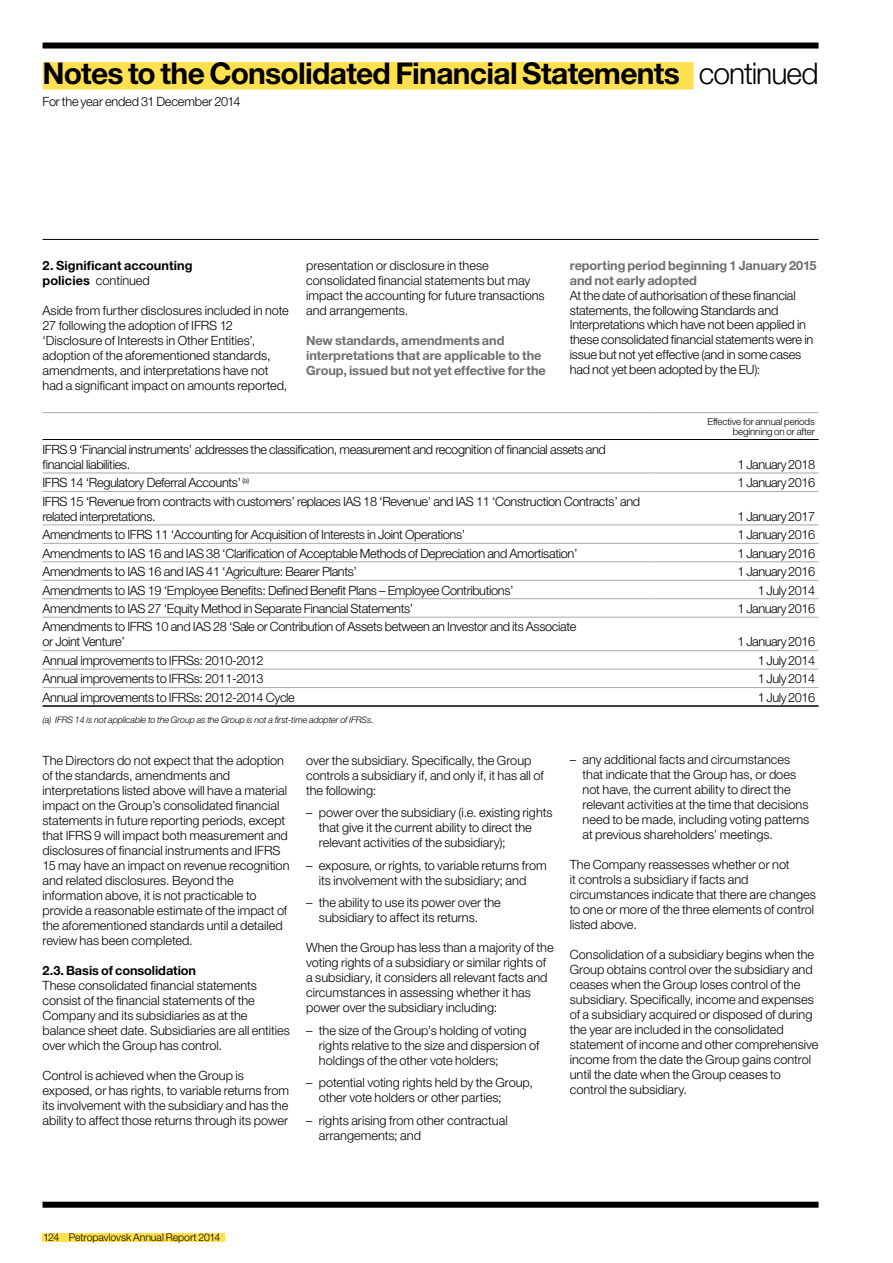
<style>
.page{position:relative;width:893px;height:1263px;background:#fff}
.page>*{position:absolute;margin:0;border:0;box-sizing:border-box;transform-origin:0 0}
.t1{font:700 30px "Helvetica Neue LT Std";letter-spacing:-.025em;color:#000}
.t2{font:300 12.75px/15px "Helvetica Neue LT Std";letter-spacing:-.005em;color:#000}
.t3{font:300 12.75px/15px "Helvetica Neue LT Std";letter-spacing:-.03em;color:#000}
.t4{font:300 12.75px "Helvetica Neue LT Std";letter-spacing:-.04em;color:#000}
.t5{font:700 12.75px/15px "Helvetica Neue LT Std";letter-spacing:-.005em;color:#6d6e71}
.t6{font:700 12.75px/15px "Helvetica Neue LT Std";letter-spacing:.005em;color:#000}
.t7{font:300 10.5px "Helvetica Neue LT Std";letter-spacing:-.005em;color:#000}
.t8{font:300 9.75px/10.5px "Helvetica Neue LT Std";letter-spacing:-.015em;color:#000;text-align:right}
.t9{font:italic 300 9px "Helvetica Neue LT Std";letter-spacing:-.015em;color:#000}
.s1{font-weight:300}
.s2{font-weight:700;color:#6d6e71}
.s3{font-weight:700}
</style>
<div class="page">
<div style="left:43px;top:43px;width:776px;height:6px;background:#000"></div>
<div style="left:43px;top:1202px;width:776px;height:6px;background:#000"></div>
<hr style="left:43px;top:239px;width:776px;height:1px;background:#000">
<div style="left:43px;top:1233px;width:182px;height:9px;background:#ffe14f"></div>
<div style="left:43px;top:62px;width:650px;height:28px;background:#ffe14f"></div>
<hr style="left:43px;top:473px;width:606px;height:1px;background:#a7a9ac">
<hr style="left:43px;top:491px;width:606px;height:1px;background:#a7a9ac">
<hr style="left:43px;top:525px;width:606px;height:1px;background:#a7a9ac">
<hr style="left:43px;top:543px;width:606px;height:1px;background:#a7a9ac">
<hr style="left:43px;top:561px;width:606px;height:1px;background:#a7a9ac">
<hr style="left:43px;top:580px;width:606px;height:1px;background:#a7a9ac">
<hr style="left:43px;top:598px;width:606px;height:1px;background:#a7a9ac">
<hr style="left:43px;top:617px;width:606px;height:1px;background:#a7a9ac">
<hr style="left:43px;top:650px;width:606px;height:1px;background:#a7a9ac">
<hr style="left:43px;top:669px;width:606px;height:1px;background:#a7a9ac">
<hr style="left:43px;top:687px;width:606px;height:1px;background:#a7a9ac">
<hr style="left:43px;top:439px;width:606px;height:1px;background:#000">
<hr style="left:649px;top:439px;width:170px;height:1px;background:#000">
<hr style="left:649px;top:473px;width:170px;height:1px;background:#a7a9ac">
<hr style="left:649px;top:491px;width:170px;height:1px;background:#a7a9ac">
<hr style="left:649px;top:525px;width:170px;height:1px;background:#a7a9ac">
<hr style="left:649px;top:543px;width:170px;height:1px;background:#a7a9ac">
<hr style="left:649px;top:561px;width:170px;height:1px;background:#a7a9ac">
<hr style="left:649px;top:580px;width:170px;height:1px;background:#a7a9ac">
<hr style="left:649px;top:598px;width:170px;height:1px;background:#a7a9ac">
<hr style="left:649px;top:617px;width:170px;height:1px;background:#a7a9ac">
<hr style="left:649px;top:650px;width:170px;height:1px;background:#a7a9ac">
<hr style="left:649px;top:669px;width:170px;height:1px;background:#a7a9ac">
<hr style="left:649px;top:687px;width:170px;height:1px;background:#a7a9ac">
<hr style="left:43px;top:705px;width:606px;height:2px;background:#000">
<hr style="left:649px;top:705px;width:170px;height:2px;background:#000">
<hr style="left:43px;top:412px;width:606px;height:1px;background:#a7a9ac">
<hr style="left:649px;top:412px;width:170px;height:1px;background:#a7a9ac">
<p class="t1" style="left:43px;top:54px;width:777px">Notes to the Consolidated Financial Statements <span class="s1">continued</span></p>
<p class="t2" style="left:43px;top:94px;width:199px">For the year ended 31 December 2014</p>
<p class="t6" style="left:43px;top:257px;width:152px">2. Significant accounting policies <span class="s1">continued</span></p>
<p class="t2" style="left:43px;top:302px;width:248px">Aside from further disclosures included in note 27 following the adoption of IFRS 12 ‘Disclosure of Interests in Other Entities’, adoption of the aforementioned standards, amendments, and interpretations have not had a significant impact on amounts reported,</p>
<p class="t2" style="left:306px;top:257px;width:240px">presentation or disclosure in these consolidated financial statements but may impact the accounting for future transactions and arrangements.</p>
<p class="t5" style="left:306px;top:332px;width:241px">New standards, amendments and interpretations that are applicable to the<br>Group, issued but not yet effective for the</p>
<p class="t2" style="left:570px;top:257px;width:248px"><span class="s2">reporting period beginning 1 January 2015 and not early adopted<br></span>At the date of authorisation of these financial statements, the following Standards and Interpretations which have not been applied in these consolidated financial statements were in issue but not yet effective (and in some cases had not yet been adopted by the EU):</p>
<p class="t8" style="left:707px;top:416px;width:109px">Effective for annual periods beginning on or after</p>
<p class="t3" style="left:43px;top:441px;width:565px">IFRS 9 ‘Financial instruments’ addresses the classification, measurement and recognition of financial assets and financial liabilities.</p>
<p class="t4" style="left:738px;top:456px;width:79px">1 January 2018</p>
<p class="t3" style="left:43px;top:475px;width:208px">IFRS 14 ‘Regulatory Deferral Accounts’ <sup>(a)</sup></p>
<p class="t4" style="left:738px;top:475px;width:79px">1 January 2016</p>
<p class="t3" style="left:43px;top:493px;width:599px">IFRS 15 ‘Revenue from contracts with customers’ replaces IAS 18 ‘Revenue’ and IAS 11 ‘Construction Contracts’ and related interpretations.</p>
<p class="t4" style="left:738px;top:508px;width:79px">1 January 2017</p>
<p class="t3" style="left:43px;top:527px;width:424px">Amendments to IFRS 11 ‘Accounting for Acquisition of Interests in Joint Operations’</p>
<p class="t4" style="left:738px;top:527px;width:79px">1 January 2016</p>
<p class="t3" style="left:43px;top:545px;width:536px">Amendments to IAS 16 and IAS 38 ‘Clarification of Acceptable Methods of Depreciation and Amortisation’</p>
<p class="t4" style="left:738px;top:545px;width:79px">1 January 2016</p>
<p class="t3" style="left:43px;top:564px;width:316px">Amendments to IAS 16 and IAS 41 ‘Agriculture: Bearer Plants’</p>
<p class="t4" style="left:738px;top:564px;width:79px">1 January 2016</p>
<p class="t3" style="left:43px;top:582px;width:473px">Amendments to IAS 19 ‘Employee Benefits: Defined Benefit Plans – Employee Contributions’</p>
<p class="t4" style="left:758px;top:582px;width:59px">1 July 2014</p>
<p class="t3" style="left:43px;top:601px;width:372px">Amendments to IAS 27 ‘Equity Method in Separate Financial Statements’</p>
<p class="t4" style="left:738px;top:601px;width:79px">1 January 2016</p>
<p class="t3" style="left:43px;top:619px;width:535px">Amendments to IFRS 10 and IAS 28 ‘Sale or Contribution of Assets between an Investor and its Associate or Joint Venture’</p>
<p class="t4" style="left:738px;top:634px;width:79px">1 January 2016</p>
<p class="t3" style="left:43px;top:653px;width:223px">Annual improvements to IFRSs: 2010-2012</p>
<p class="t4" style="left:758px;top:652px;width:59px">1 July 2014</p>
<p class="t3" style="left:43px;top:671px;width:223px">Annual improvements to IFRSs: 2011-2013</p>
<p class="t4" style="left:758px;top:671px;width:59px">1 July 2014</p>
<p class="t3" style="left:43px;top:689px;width:254px">Annual improvements to IFRSs: 2012-2014 Cycle</p>
<p class="t4" style="left:758px;top:689px;width:59px">1 July 2016</p>
<p class="t9" style="left:43px;top:714px;width:333px">(a) IFRS 14 is not applicable to the Group as the Group is not a first-time adopter of IFRSs.</p>
<p class="t2" style="left:43px;top:752px;width:249px">The Directors do not expect that the adoption of the standards, amendments and interpretations listed above will have a material impact on the Group’s consolidated financial statements in future reporting periods, except that IFRS 9 will impact both measurement and disclosures of financial instruments and IFRS 15 may have an impact on revenue recognition and related disclosures. Beyond the information above, it is not practicable to provide a reasonable estimate of the impact of the aforementioned standards until a detailed review has been completed.</p>
<p class="t2" style="left:43px;top:962px;width:249px"><span class="s3">2.3. Basis of consolidation<br></span>These consolidated financial statements consist of the financial statements of the Company and its subsidiaries as at the balance sheet date. Subsidiaries are all entities over which the Group has control.</p>
<p class="t2" style="left:43px;top:1067px;width:248px">Control is achieved when the Group is exposed, or has rights, to variable returns from its involvement with the subsidiary and has the ability to affect those returns through its power</p>
<p class="t2" style="left:306px;top:752px;width:239px">over the subsidiary. Specifically, the Group controls a subsidiary if, and only if, it has all of the following:</p>
<p class="t2" style="left:319px;top:805px;width:235px;text-indent:-13px">– power over the subsidiary (i.e. existing rights that give it the current ability to direct the relevant activities of the subsidiary);</p>
<p class="t2" style="left:306px;top:857px;width:242px;text-align:center">– exposure, or rights, to variable returns from its involvement with the subsidiary; and</p>
<p class="t2" style="left:319px;top:895px;width:183px;text-indent:-13px">– the ability to use its power over the subsidiary to affect its returns.</p>
<p class="t2" style="left:306px;top:940px;width:249px">When the Group has less than a majority of the voting rights of a subsidiary or similar rights of a subsidiary, it considers all relevant facts and circumstances in assessing whether it has power over the subsidiary including:</p>
<p class="t2" style="left:319px;top:1022px;width:222px;text-indent:-13px">– the size of the Group’s holding of voting rights relative to the size and dispersion of holdings of the other vote holders;</p>
<p class="t2" style="left:319px;top:1075px;width:216px;text-indent:-13px">– potential voting rights held by the Group, other vote holders or other parties;</p>
<p class="t2" style="left:319px;top:1112px;width:190px;text-indent:-13px">– rights arising from other contractual arrangements; and</p>
<p class="t2" style="left:583px;top:752px;width:228px;text-indent:-13px">– any additional facts and circumstances that indicate that the Group has, or does not have, the current ability to direct the relevant activities at the time that decisions need to be made, including voting patterns at previous shareholders’ meetings.</p>
<p class="t2" style="left:570px;top:857px;width:248px">The Company reassesses whether or not<br>it controls a subsidiary if facts and circumstances indicate that there are changes to one or more of the three elements of control listed above.</p>
<p class="t2" style="left:570px;top:947px;width:250px">Consolidation of a subsidiary begins when the Group obtains control over the subsidiary and ceases when the Group loses control of the subsidiary. Specifically, income and expenses of a subsidiary acquired or disposed of during the year are included in the consolidated statement of income and other comprehensive income from the date the Group gains control until the date when the Group ceases to control the subsidiary.</p>
<p class="t7" style="left:43px;top:1231px;width:179px">124 Petropavlovsk Annual Report 2014</p>
</div>
